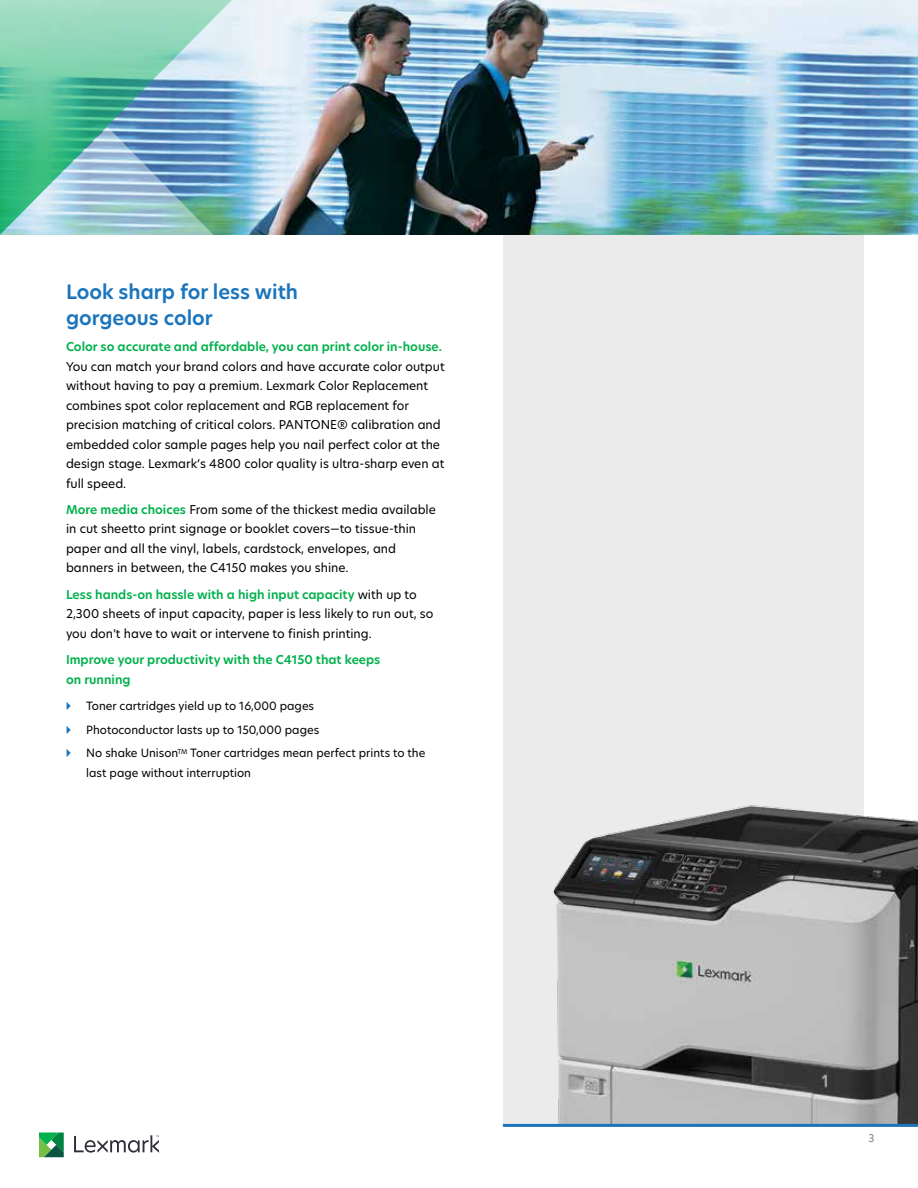
<style>
.page{position:relative;width:918px;height:1188px;background:#fff}
.page>*{position:absolute;margin:0;border:0;box-sizing:border-box;transform-origin:0 0}
.t1{font:600 19.5px/25.5px "TP Hero";color:#1c75bc}
.t2{font:12px/19.5px "TP Hero";color:#000}
.t3{font:600 12px/19.5px "TP Hero";color:#00b14c}
.t4{font:11.25px/23.9px "TP Hero";color:#000}
.t5{font:10.5px "TP Hero";color:#7e7e85}
.s1{font-weight:600;color:#00b14c}
</style>
<div class="page">
<div style="left:503px;top:235px;width:360px;height:889px;background:#ecebec"></div>
<img style="left:245px;top:0;width:673px;height:235px">
<img style="left:517px;top:770px;width:401px;height:354px">
<svg style="left:74px;top:1135px;width:85px;height:18px"></svg>
<svg style="left:39px;top:1133px;width:25px;height:24px"></svg>
<svg style="left:0;top:0;width:245px;height:235px"></svg>
<img style="left:0;top:127px;width:227px;height:108px">
<hr style="left:503px;top:1124px;width:415px;height:3px;background:#1c75bc">
<h1 class="t1" style="left:66px;top:279px;width:234px">Look sharp for less with gorgeous color</h1>
<p class="t3" style="left:66px;top:337px;width:377px">Color so accurate and affordable, you can print color in-house.</p>
<p class="t2" style="left:66px;top:356px;width:380px">You can match your brand colors and have accurate color output without having to pay a premium. Lexmark Color Replacement combines spot color replacement and RGB replacement for precision matching of critical colors. PANTONE® calibration and embedded color sample pages help you nail perfect color at the design stage. Lexmark’s 4800 color quality is ultra-sharp even at full speed.</p>
<p class="t2" style="left:66px;top:500px;width:371px"><span class="s1">More media choices</span> From some of the thickest media available in cut sheetto print signage or booklet covers—to tissue-thin paper and all the vinyl, labels, cardstock, envelopes, and banners in between, the C4150 makes you shine.</p>
<p class="t2" style="left:66px;top:584px;width:369px"><span class="s1">Less hands-on hassle with a high input capacity</span> with up to<br>2,300 sheets of input capacity, paper is less likely to run out, so you don’t have to wait or intervene to finish printing.</p>
<p class="t3" style="left:66px;top:650px;width:316px">Improve your productivity with the C4150 that keeps on running</p>
<p class="t4" style="left:86px;top:693px;width:341px">Toner cartridges yield up to 16,000 pages<br>Photoconductor lasts up to 150,000 pages<br>No shake Unison<sup>TM</sup> Toner cartridges mean perfect prints to the</p>
<p class="t4" style="left:86px;top:761px;width:166px">last page without interruption</p>
<p class="t5" style="left:869px;top:1131px;width:8px">3</p>
</div>
